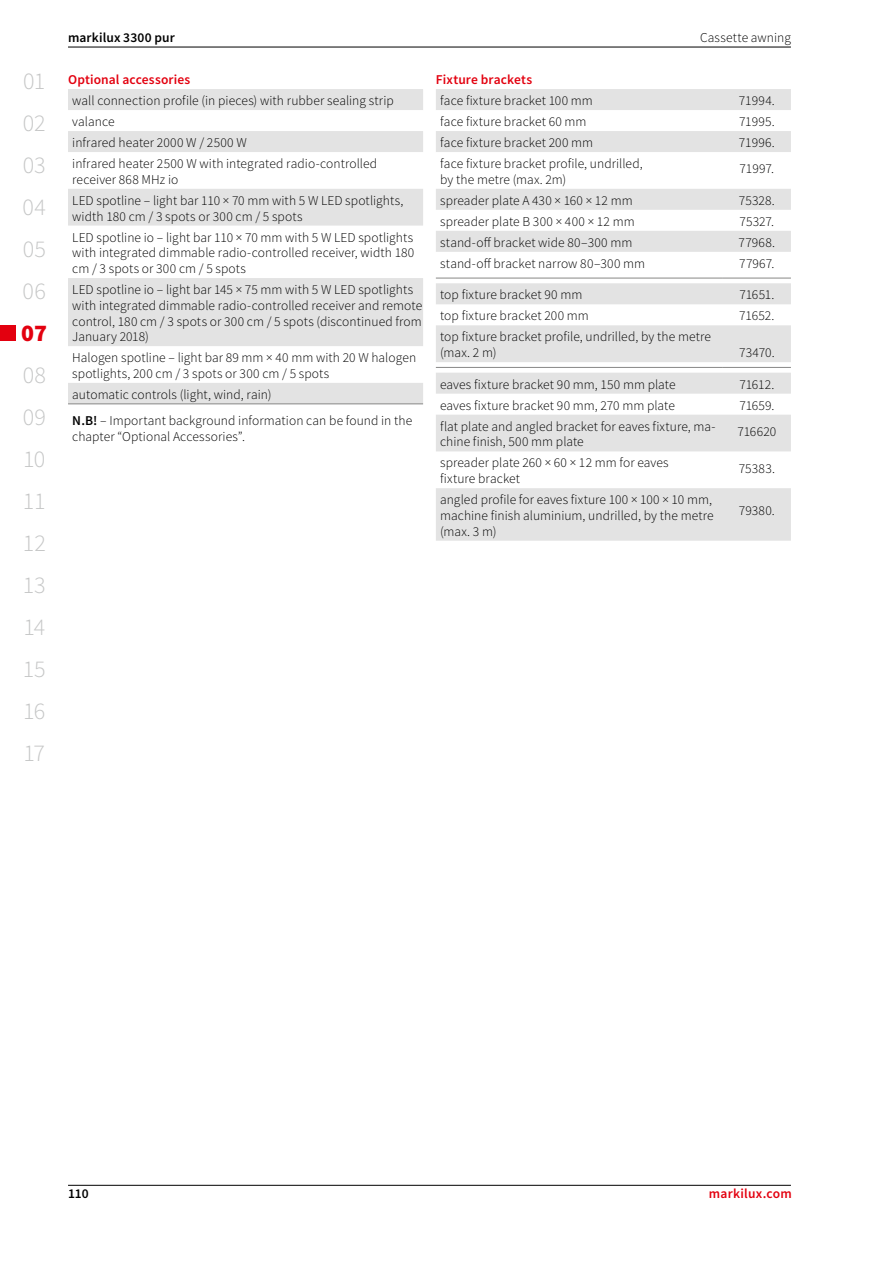
<style>
.page{position:relative;width:893px;height:1263px;background:#fff}
.page>*{position:absolute;margin:0;border:0;box-sizing:border-box;transform-origin:0 0}
.t1{font:300 24px/42px "Source Sans Pro";color:#c5c6c6;text-align:justify}
.t2{font:900 24px "Source Sans Pro";color:#e3000f}
.t3{font:300 13.5px/15.8px "Source Sans Pro";letter-spacing:.005em;color:#000}
.t4{font:600 13.5px "Source Sans Pro";letter-spacing:.01em;color:#e3000f}
.t5{font:600 13.5px "Source Sans Pro";letter-spacing:.01em;color:#000}
.s1{font-weight:600}
</style>
<div class="page">
<div style="left:0;top:325px;width:16px;height:16px;background:#e3000f"></div>
<hr style="left:68px;top:1185px;width:723px;height:1px;background:#000">
<hr style="left:68px;top:47px;width:723px;height:1px;background:#000">
<svg style="left:68px;top:89px;width:355px;height:314px;fill:#e3e3e3"></svg>
<hr style="left:68px;top:403px;width:355px;height:1px;background:#878786">
<svg style="left:436px;top:89px;width:355px;height:452px;fill:#e3e3e3"></svg>
<hr style="left:436px;top:278px;width:287px;height:1px;background:#878786">
<hr style="left:723px;top:278px;width:68px;height:1px;background:#878786">
<hr style="left:436px;top:367px;width:287px;height:1px;background:#878786">
<hr style="left:723px;top:367px;width:68px;height:1px;background:#878786">
<h1 class="t1" style="left:23px;top:60px;width:25px">01<br>02<br>03<br>04<br>05<br>06</h1>
<h1 class="t2" style="left:21px;top:316px;width:27px">07</h1>
<h1 class="t1" style="left:23px;top:354px;width:25px">08<br>09<br>10<br>11<br>12<br>13<br>14<br>15<br>16<br>17</h1>
<p class="t5" style="left:68px;top:28px;width:108px">markilux 3300 pur</p>
<p class="t3" style="left:700px;top:29px;width:92px">Cassette awning</p>
<p class="t4" style="left:68px;top:71px;width:124px">Optional accessories</p>
<p class="t3" style="left:72px;top:90px;width:323px;line-height:21px">wall connection profile (in pieces) with rubber sealing strip valance<br>infrared heater 2000 W / 2500 W<br>infrared heater 2500 W with integrated radio-controlled</p>
<p class="t3" style="left:72px;top:169px;width:333px;line-height:21px">receiver 868 MHz io<br>LED spotline – light bar 110 × 70 mm with 5 W LED spotlights,</p>
<p class="t3" style="left:72px;top:206px;width:342px;line-height:21px">width 180 cm / 3 spots or 300 cm / 5 spots<br>LED spotline io – light bar 110 × 70 mm with 5 W LED spotlights</p>
<p class="t3" style="left:72px;top:245px;width:344px">with integrated dimmable radio-controlled receiver, width 180 cm / 3 spots or 300 cm / 5 spots</p>
<p class="t3" style="left:72px;top:282px;width:351px">LED spotline io – light bar 145 × 75 mm with 5 W LED spotlights with integrated dimmable radio-controlled receiver and remote control, 180 cm / 3 spots or 300 cm / 5 spots (discontinued from January 2018)</p>
<p class="t3" style="left:72px;top:350px;width:345px">Halogen spotline – light bar 89 mm × 40 mm with 20 W halogen spotlights, 200 cm / 3 spots or 300 cm / 5 spots</p>
<p class="t3" style="left:72px;top:382px;width:342px;line-height:26.2px">automatic controls (light, wind, rain)<br><span class="s1">N.B!</span> – Important background information can be found in the</p>
<p class="t3" style="left:72px;top:429px;width:174px">chapter “Optional Accessories”.</p>
<p class="t4" style="left:436px;top:71px;width:98px">Fixture brackets</p>
<p class="t3" style="left:440px;top:93px;width:154px">face fixture bracket 100 mm</p>
<p class="t3" style="left:739px;top:93px;width:37px">71994.</p>
<p class="t3" style="left:440px;top:114px;width:148px">face fixture bracket 60 mm</p>
<p class="t3" style="left:739px;top:114px;width:37px">71995.</p>
<p class="t3" style="left:440px;top:135px;width:155px">face fixture bracket 200 mm</p>
<p class="t3" style="left:739px;top:135px;width:38px">71996.</p>
<p class="t3" style="left:440px;top:156px;width:204px">face fixture bracket profile, undrilled, by the metre (max. 2m)</p>
<p class="t3" style="left:740px;top:161px;width:36px">71997.</p>
<p class="t3" style="left:440px;top:192px;width:194px">spreader plate A 430 × 160 × 12 mm</p>
<p class="t3" style="left:739px;top:192px;width:37px">75328.</p>
<p class="t3" style="left:440px;top:213px;width:196px">spreader plate B 300 × 400 × 12 mm</p>
<p class="t3" style="left:740px;top:213px;width:36px">75327.</p>
<p class="t3" style="left:440px;top:234px;width:194px">stand-off bracket wide 80–300 mm</p>
<p class="t3" style="left:739px;top:234px;width:38px">77968.</p>
<p class="t3" style="left:440px;top:255px;width:207px">stand-off bracket narrow 80–300 mm</p>
<p class="t3" style="left:739px;top:255px;width:37px">77967.</p>
<p class="t3" style="left:440px;top:287px;width:144px">top fixture bracket 90 mm</p>
<p class="t3" style="left:739px;top:287px;width:36px">71651.</p>
<p class="t3" style="left:440px;top:308px;width:150px">top fixture bracket 200 mm</p>
<p class="t3" style="left:739px;top:308px;width:37px">71652.</p>
<p class="t3" style="left:440px;top:329px;width:272px">top fixture bracket profile, undrilled, by the metre (max. 2 m)</p>
<p class="t3" style="left:739px;top:345px;width:37px">73470.</p>
<p class="t3" style="left:440px;top:376px;width:237px">eaves fixture bracket 90 mm, 150 mm plate</p>
<p class="t3" style="left:739px;top:376px;width:36px">71612.</p>
<p class="t3" style="left:440px;top:397px;width:236px">eaves fixture bracket 90 mm, 270 mm plate</p>
<p class="t3" style="left:739px;top:397px;width:37px">71659.</p>
<p class="t3" style="left:440px;top:418px;width:277px">flat plate and angled bracket for eaves fixture, ma&shy;chine finish, 500 mm plate</p>
<p class="t3" style="left:737px;top:423px;width:40px">716620</p>
<p class="t3" style="left:440px;top:455px;width:230px">spreader plate 260 × 60 × 12 mm for eaves fixture bracket</p>
<p class="t3" style="left:739px;top:460px;width:38px">75383.</p>
<p class="t3" style="left:440px;top:492px;width:275px">angled profile for eaves fixture 100 × 100 × 10 mm, machine finish aluminium, undrilled, by the metre (max. 3 m)</p>
<p class="t3" style="left:739px;top:502px;width:38px">79380.</p>
<p class="t5" style="left:68px;top:1185px;width:22px">110</p>
<p class="t4" style="left:709px;top:1185px;width:85px">markilux.com</p>
</div>
